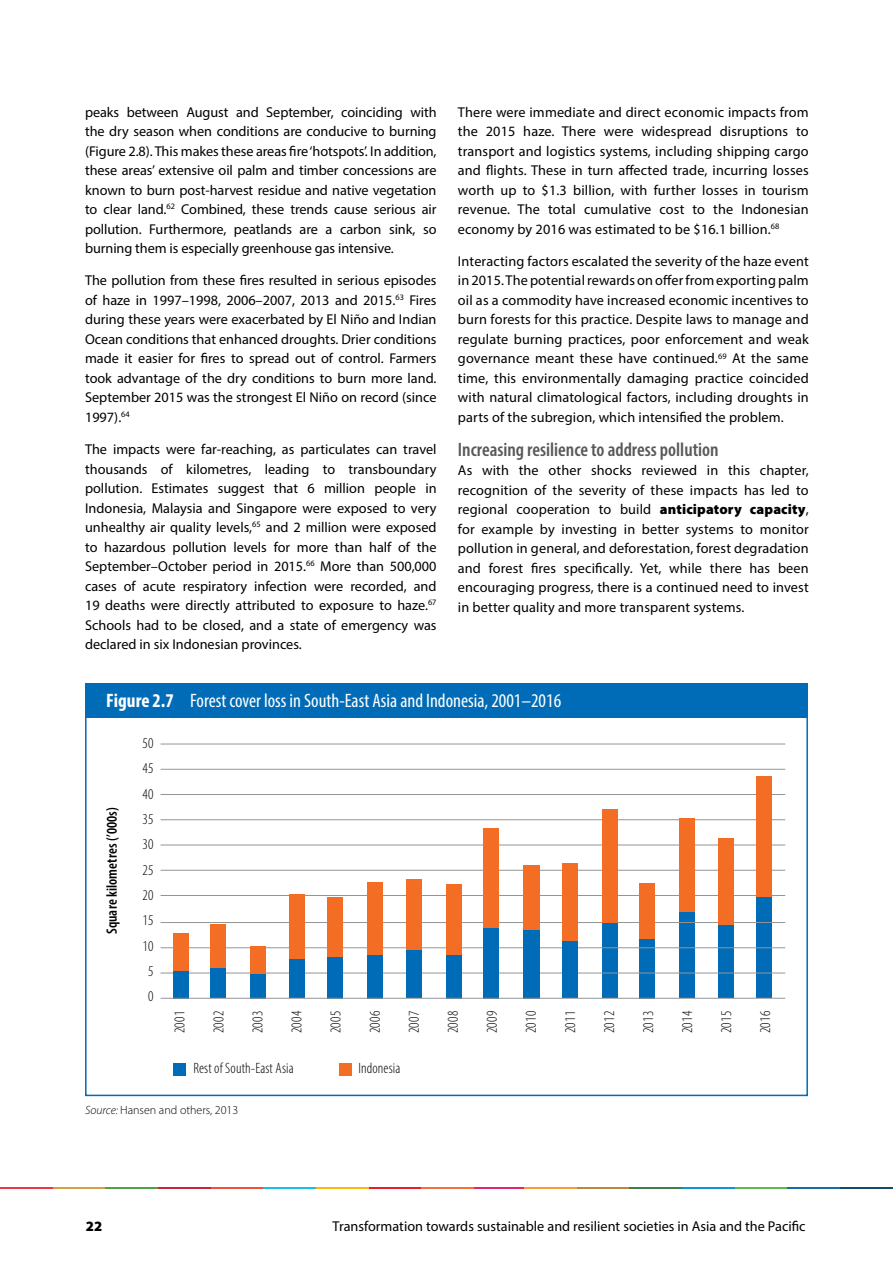
<style>
.page{position:relative;width:893px;height:1263px;background:#fff}
.page>*{position:absolute;margin:0;border:0;box-sizing:border-box;transform-origin:0 0}
.t1{font:condensed 19.5px "Myriad Pro";color:#fff}
.t2{font:600 condensed 19.5px "Myriad Pro";color:#58595b}
.t3{font:300 condensed 15px/25.3px "Myriad Pro";letter-spacing:.01em;color:#000;text-align:center}
.t4{font:600 condensed 15px "Myriad Pro";letter-spacing:.005em;color:#000}
.t5{font:14.25px/19.5px "Myriad Pro";color:#000;text-align:justify}
.t6{font:900 14.25px "Myriad Pro";color:#000}
.t7{font:300 12px "Myriad Pro";color:#000}
.s1{font-weight:900}
.s2{font-weight:700}
.s3{font-style:italic}
</style>
<div class="page">
<hr style="left:577px;top:1188px;width:52px;height:1px;background:#b9883a">
<hr style="left:735px;top:1188px;width:53px;height:1px;background:#5ebb49">
<hr style="left:53px;top:1188px;width:52px;height:1px;background:#d6a045">
<hr style="left:369px;top:1188px;width:53px;height:1px;background:#ea1d2d">
<hr style="left:211px;top:1188px;width:52px;height:1px;background:#f0513a">
<hr style="left:788px;top:1188px;width:52px;height:1px;background:#126fa1">
<hr style="left:158px;top:1188px;width:53px;height:1px;background:#c4263a">
<hr style="left:471px;top:1188px;width:53px;height:1px;background:#e22470">
<hr style="left:840px;top:1188px;width:53px;height:1px;background:#144b6e">
<hr style="left:316px;top:1188px;width:53px;height:1px;background:#fdb714">
<hr style="left:524px;top:1188px;width:53px;height:1px;background:#f89b38">
<hr style="left:629px;top:1188px;width:53px;height:1px;background:#417f4d">
<hr style="left:263px;top:1188px;width:53px;height:1px;background:#12c1e3">
<hr style="left:682px;top:1188px;width:53px;height:1px;background:#0d96d4">
<hr style="left:422px;top:1188px;width:52px;height:1px;background:#f3723a">
<hr style="left:105px;top:1188px;width:53px;height:1px;background:#4fa248">
<hr style="left:0;top:1188px;width:53px;height:1px;background:#ee3447">
<div style="left:756px;top:897px;width:16px;height:101px;background:#006bb6"></div>
<div style="left:719px;top:924px;width:15px;height:74px;background:#006bb6"></div>
<div style="left:679px;top:912px;width:16px;height:86px;background:#006bb6"></div>
<div style="left:640px;top:939px;width:15px;height:59px;background:#006bb6"></div>
<div style="left:602px;top:922px;width:15px;height:76px;background:#006bb6"></div>
<hr style="left:161px;top:744px;width:624px;height:1px;background:#939598">
<hr style="left:161px;top:769px;width:624px;height:1px;background:#939598">
<hr style="left:161px;top:794px;width:624px;height:1px;background:#939598">
<hr style="left:161px;top:819px;width:624px;height:1px;background:#939598">
<hr style="left:161px;top:845px;width:624px;height:1px;background:#939598">
<hr style="left:161px;top:870px;width:624px;height:1px;background:#939598">
<hr style="left:161px;top:895px;width:624px;height:1px;background:#939598">
<hr style="left:161px;top:922px;width:624px;height:1px;background:#939598">
<hr style="left:161px;top:947px;width:624px;height:1px;background:#939598">
<hr style="left:161px;top:973px;width:624px;height:1px;background:#939598">
<div style="left:563px;top:940px;width:15px;height:58px;background:#006bb6"></div>
<div style="left:523px;top:930px;width:16px;height:68px;background:#006bb6"></div>
<div style="left:484px;top:928px;width:15px;height:70px;background:#006bb6"></div>
<div style="left:446px;top:955px;width:15px;height:43px;background:#006bb6"></div>
<div style="left:406px;top:949px;width:16px;height:49px;background:#006bb6"></div>
<div style="left:367px;top:955px;width:15px;height:43px;background:#006bb6"></div>
<div style="left:327px;top:957px;width:16px;height:41px;background:#006bb6"></div>
<div style="left:290px;top:958px;width:15px;height:40px;background:#006bb6"></div>
<div style="left:250px;top:973px;width:16px;height:25px;background:#006bb6"></div>
<div style="left:211px;top:967px;width:15px;height:31px;background:#006bb6"></div>
<div style="left:173px;top:971px;width:15px;height:27px;background:#006bb6"></div>
<hr style="left:161px;top:998px;width:624px;height:1px;background:#939598">
<div style="left:173px;top:1063px;width:13px;height:12px;background:#006bb6"></div>
<div style="left:756px;top:776px;width:16px;height:121px;background:#f36e24"></div>
<div style="left:719px;top:838px;width:15px;height:86px;background:#f36e24"></div>
<div style="left:679px;top:818px;width:16px;height:94px;background:#f36e24"></div>
<div style="left:640px;top:883px;width:15px;height:56px;background:#f36e24"></div>
<div style="left:602px;top:809px;width:15px;height:113px;background:#f36e24"></div>
<div style="left:563px;top:863px;width:15px;height:77px;background:#f36e24"></div>
<div style="left:523px;top:865px;width:16px;height:65px;background:#f36e24"></div>
<div style="left:484px;top:829px;width:15px;height:99px;background:#f36e24"></div>
<div style="left:446px;top:885px;width:15px;height:70px;background:#f36e24"></div>
<div style="left:406px;top:879px;width:16px;height:70px;background:#f36e24"></div>
<div style="left:367px;top:883px;width:15px;height:72px;background:#f36e24"></div>
<div style="left:327px;top:897px;width:16px;height:60px;background:#f36e24"></div>
<div style="left:290px;top:894px;width:15px;height:64px;background:#f36e24"></div>
<div style="left:250px;top:946px;width:16px;height:27px;background:#f36e24"></div>
<div style="left:211px;top:924px;width:15px;height:43px;background:#f36e24"></div>
<div style="left:173px;top:933px;width:15px;height:38px;background:#f36e24"></div>
<div style="left:339px;top:1063px;width:13px;height:12px;background:#f36e24"></div>
<div style="left:85px;top:683px;width:723px;height:34px;background:#006bb6"></div>
<div style="left:85px;top:683px;width:723px;height:413px;border:2px solid #006bb6"></div>
<p class="t5" style="left:85px;top:102px;width:353px">peaks between August and September, coinciding with the dry season when conditions are conducive to burning (Figure 2.8). This makes these areas fire ‘hotspots’. In addition, these areas’ extensive oil palm and timber concessions are known to burn post-harvest residue and native vegetation to clear land.<sup>62</sup> Combined, these trends cause serious air pollution. Furthermore, peatlands are a carbon sink, so burning them is especially greenhouse gas intensive.</p>
<p class="t5" style="left:85px;top:271px;width:353px">The pollution from these fires resulted in serious episodes of haze in 1997–1998, 2006–2007, 2013 and 2015.<sup>63</sup> Fires during these years were exacerbated by El Niño and Indian Ocean conditions that enhanced droughts. Drier conditions made it easier for fires to spread out of control. Farmers took advantage of the dry conditions to burn more land.<br>September 2015 was the strongest El Niño on record (since 1997).<sup>64</sup></p>
<p class="t5" style="left:85px;top:439px;width:353px">The impacts were far-reaching, as particulates can travel thousands of kilometres, leading to transboundary pollution. Estimates suggest that 6 million people in Indonesia, Malaysia and Singapore were exposed to very unhealthy air quality levels,<sup>65</sup> and 2 million were exposed to hazardous pollution levels for more than half of the September–October period in 2015.<sup>66</sup> More than 500,000 cases of acute respiratory infection were recorded, and 19 deaths were directly attributed to exposure to haze.<sup>67<br></sup>Schools had to be closed, and a state of emergency was declared in six Indonesian provinces.</p>
<p class="t5" style="left:458px;top:102px;width:352px">There were immediate and direct economic impacts from the 2015 haze. There were widespread disruptions to transport and logistics systems, including shipping cargo and flights. These in turn affected trade, incurring losses worth up to $1.3 billion, with further losses in tourism revenue. The total cumulative cost to the Indonesian economy by 2016 was estimated to be $16.1 billion.<sup>68</sup></p>
<p class="t5" style="left:458px;top:251px;width:352px">Interacting factors escalated the severity of the haze event in 2015. The potential rewards on offer from exporting palm oil as a commodity have increased economic incentives to burn forests for this practice. Despite laws to manage and regulate burning practices, poor enforcement and weak governance meant these have continued.<sup>69</sup> At the same time, this environmentally damaging practice coincided with natural climatological factors, including droughts in parts of the subregion, which intensified the problem.</p>
<h1 class="t2" style="left:458px;top:437px;width:262px">Increasing resilience to address pollution</h1>
<p class="t5" style="left:458px;top:460px;width:352px">As with the other shocks reviewed in this chapter, recognition of the severity of these impacts has led to regional cooperation to build <span class="s1">anticipatory capacity</span>, for example by investing in better systems to monitor pollution in general, and deforestation, forest degradation and forest fires specifically. Yet, while there has been encouraging progress, there is a continued need to invest in better quality and more transparent systems.</p>
<h1 class="t1" style="left:106px;top:689px;width:456px"><span class="s2">Figure 2.7</span> Forest cover loss in South-East Asia and Indonesia, 2001–2016</h1>
<p class="t4" style="left:103px;top:934px;width:128px;rotate:-90deg">Square kilometres (’000s)</p>
<p class="t3" style="left:142px;top:730px;width:12px">50<br>45<br>40<br>35<br>30<br>25<br>20<br>15<br>10<br>5<br>0</p>
<p class="t3" style="left:167px;top:1033px;width:24px;rotate:-90deg">2001</p>
<p class="t3" style="left:206px;top:1033px;width:24px;rotate:-90deg">2002</p>
<p class="t3" style="left:245px;top:1033px;width:24px;rotate:-90deg">2003</p>
<p class="t3" style="left:284px;top:1033px;width:24px;rotate:-90deg">2004</p>
<p class="t3" style="left:323px;top:1033px;width:24px;rotate:-90deg">2005</p>
<p class="t3" style="left:362px;top:1033px;width:24px;rotate:-90deg">2006</p>
<p class="t3" style="left:401px;top:1033px;width:24px;rotate:-90deg">2007</p>
<p class="t3" style="left:440px;top:1033px;width:24px;rotate:-90deg">2008</p>
<p class="t3" style="left:479px;top:1033px;width:24px;rotate:-90deg">2009</p>
<p class="t3" style="left:518px;top:1033px;width:24px;rotate:-90deg">2010</p>
<p class="t3" style="left:557px;top:1033px;width:24px;rotate:-90deg">2011</p>
<p class="t3" style="left:596px;top:1033px;width:24px;rotate:-90deg">2012</p>
<p class="t3" style="left:635px;top:1033px;width:24px;rotate:-90deg">2013</p>
<p class="t3" style="left:674px;top:1033px;width:24px;rotate:-90deg">2014</p>
<p class="t3" style="left:713px;top:1033px;width:24px;rotate:-90deg">2015</p>
<p class="t3" style="left:753px;top:1033px;width:24px;rotate:-90deg">2016</p>
<p class="t3" style="left:193px;top:1055px;width:102px">Rest of South-East Asia</p>
<p class="t3" style="left:358px;top:1055px;width:44px">Indonesia</p>
<p class="t7" style="left:85px;top:1103px;width:155px"><span class="s3">Source:</span> Hansen and others, 2013</p>
<p class="t6" style="left:86px;top:1217px;width:18px">22</p>
<p class="t5" style="left:333px;top:1216px;width:474px">Transformation towards sustainable and resilient societies in Asia and the Pacific</p>
</div>
